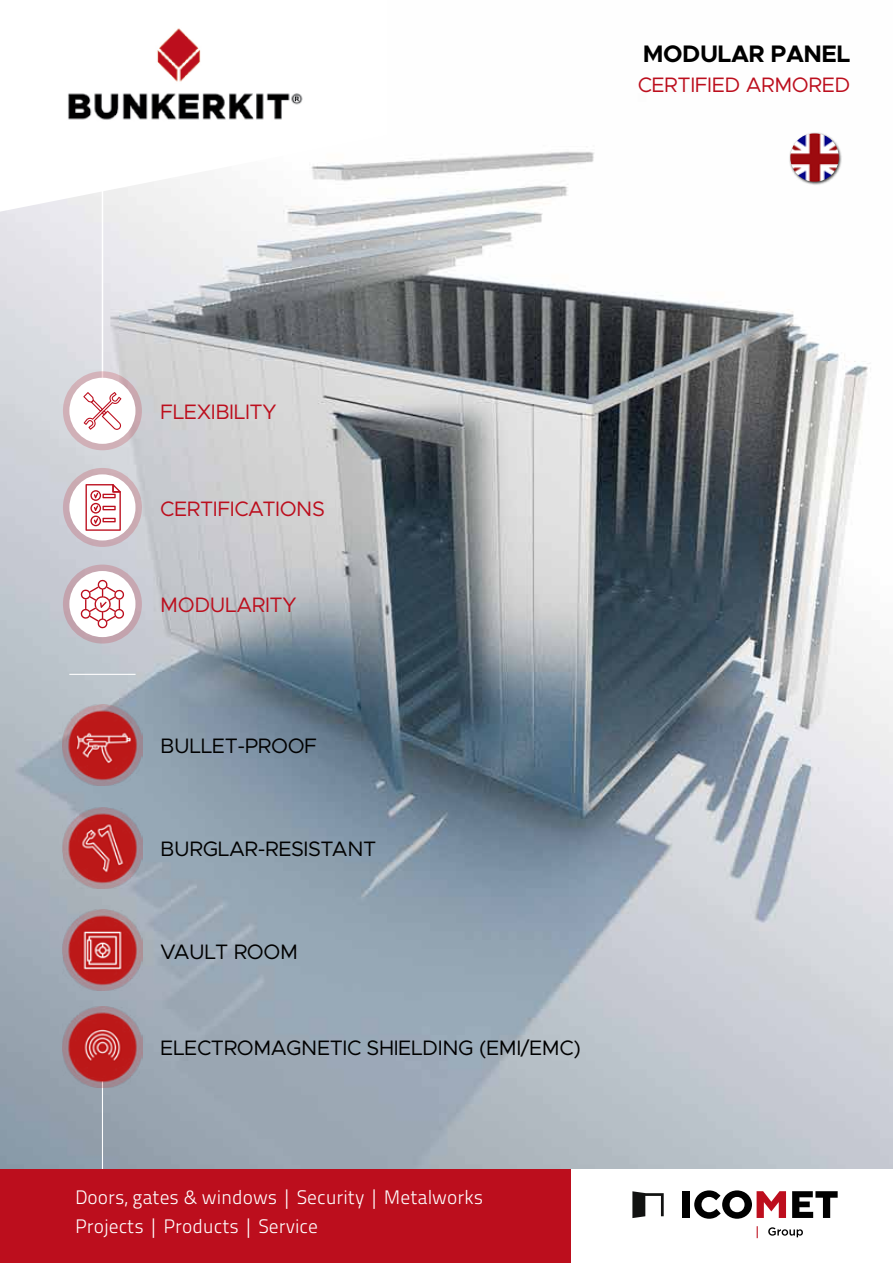
<style>
.page{position:relative;width:893px;height:1263px;background:#fff}
.page>*{position:absolute;margin:0;border:0;box-sizing:border-box;transform-origin:0 0}
.t1{font:700 24px "Metropolis";letter-spacing:-.02em;color:#000}
.t2{font:21px "Metropolis";letter-spacing:-.02em;color:#000}
.t3{font:21px "Metropolis";letter-spacing:-.02em;color:#bc0e1d}
.t4{font:19.5px/28.5px "Titillium Maps 26 L 250 wt";color:#fff}
</style>
<div class="page">
<img style="left:0;top:151px;width:893px;height:1018px">
<hr style="left:102px;top:135px;width:1px;height:283px;background:#fff">
<hr style="left:102px;top:1078px;width:1px;height:91px;background:#fff">
<hr style="left:69px;top:674px;width:67px;height:1px;background:#fff">
<svg style="left:63px;top:371px;width:79px;height:79px"></svg>
<div style="left:69px;top:378px;width:66px;height:66px;background:#fff;border-radius:50%"></div>
<svg style="left:83px;top:392px;width:38px;height:38px"></svg>
<svg style="left:63px;top:468px;width:79px;height:79px"></svg>
<div style="left:69px;top:474px;width:66px;height:66px;background:#fff;border-radius:50%"></div>
<svg style="left:86px;top:484px;width:35px;height:47px"></svg>
<svg style="left:63px;top:564px;width:79px;height:79px"></svg>
<div style="left:69px;top:571px;width:66px;height:66px;background:#fff;border-radius:50%"></div>
<svg style="left:81px;top:579px;width:44px;height:49px"></svg>
<img style="left:62px;top:910px;width:81px;height:81px">
<img style="left:62px;top:704px;width:81px;height:81px">
<img style="left:62px;top:1006px;width:81px;height:81px">
<img style="left:62px;top:807px;width:81px;height:81px">
<svg style="left:0;top:151px;width:388px;height:61px"></svg>
<img style="left:68px;top:28px;width:235px;height:92px">
<div style="left:0;top:1169px;width:570px;height:94px;background:#bc0e1d"></div>
<svg style="left:632px;top:1191px;width:32px;height:27px"></svg>
<div style="left:682px;top:1191px;width:8px;height:27px;background:#000"></div>
<svg style="left:694px;top:1190px;width:92px;height:29px"></svg>
<svg style="left:792px;top:1191px;width:46px;height:27px"></svg>
<svg style="left:757px;top:1226px;width:1px;height:12px"></svg>
<svg style="left:768px;top:1227px;width:35px;height:10px"></svg>
<img style="left:782px;top:132px;width:68px;height:61px">
<img style="left:790px;top:133px;width:49px;height:49px;border-radius:24px">
<p class="t1" style="left:643px;top:38px;width:209px">MODULAR PANEL</p>
<p class="t3" style="left:638px;top:71px;width:214px">CERTIFIED ARMORED</p>
<p class="t3" style="left:160px;top:399px;width:118px">FLEXIBILITY</p>
<p class="t3" style="left:160px;top:495px;width:13px">CERTIFICATIO</p>
<p class="t3" style="left:296px;top:495px;width:30px">NS</p>
<p class="t3" style="left:160px;top:592px;width:17px">MOD</p>
<p class="t3" style="left:210px;top:592px;width:39px">ULARIT</p>
<p class="t3" style="left:282px;top:592px;width:16px">Y</p>
<p class="t2" style="left:160px;top:733px;width:14px">BULL</p>
<p class="t2" style="left:212px;top:733px;width:107px">ET-PROOF</p>
<p class="t2" style="left:160px;top:836px;width:218px">BU RGLAR-RESISTANT</p>
<p class="t2" style="left:160px;top:938px;width:139px">VAULT ROOM</p>
<p class="t2" style="left:160px;top:1035px;width:40px">ELECTROMA</p>
<p class="t2" style="left:286px;top:1035px;width:296px">GNETIC SHIELDING (EMI/EMC)</p>
<p class="t4" style="left:75px;top:1182px;width:410px">Doors, gates &amp; windows | Security | Metalworks<br>Projects | Products | Service</p>
</div>
